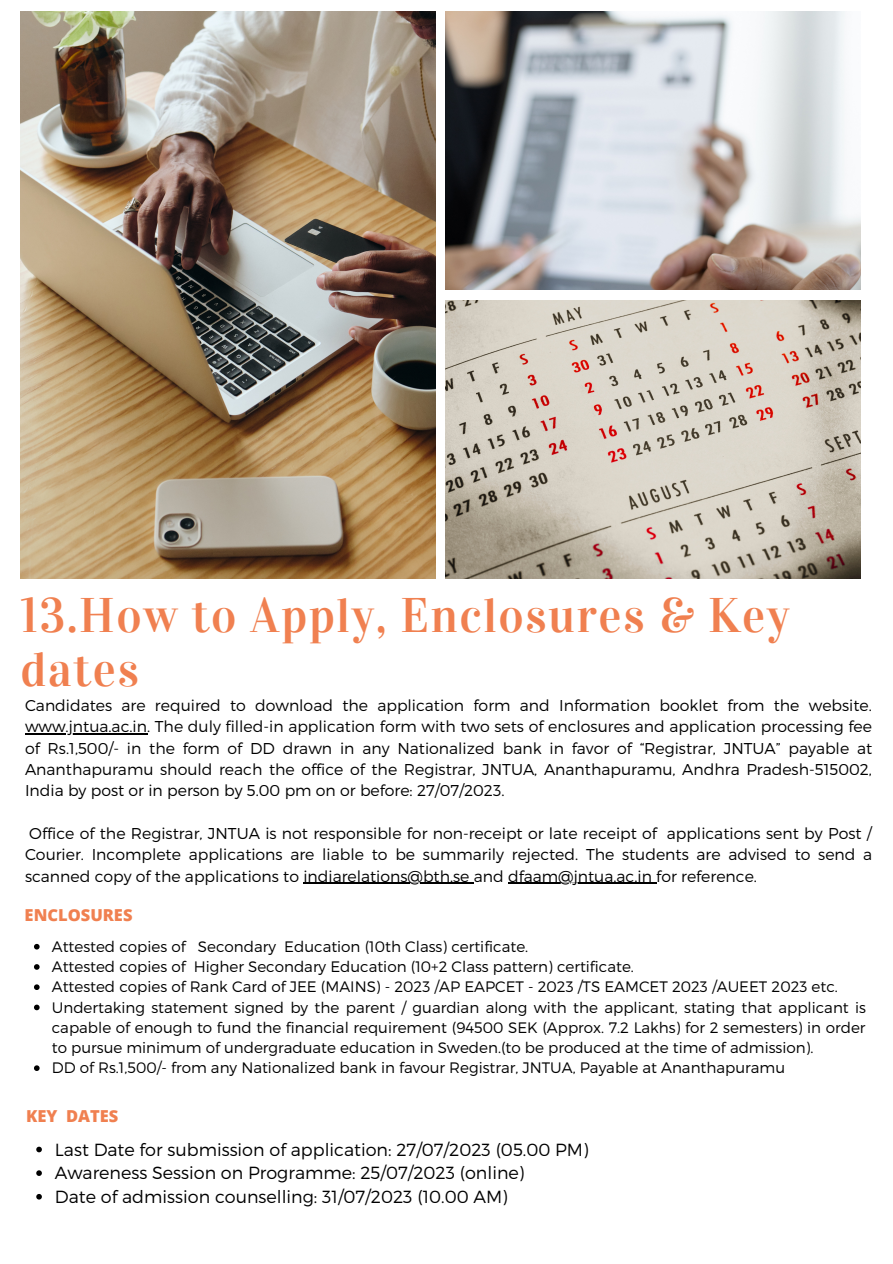
<style>
.page{position:relative;width:893px;height:1264px;background:#fff}
.page>*{position:absolute;margin:0;border:0;box-sizing:border-box;transform-origin:0 0}
.t1{font:48.45px/53.6px "Vidaloka";letter-spacing:.03em;color:#f08050}
.t2{font:300 17.55px "Montserrat";color:#000}
.t3{font:800 16.5px "Open Sans";color:#f08050}
.t4{font:300 15.75px/21.3px "Montserrat";color:#000;text-align:justify}
.t5{font:300 15.15px/20.2px "Montserrat";color:#000;text-align:justify}
</style>
<div class="page">
<img style="left:21px;top:12px;width:414px;height:566px">
<img style="left:445px;top:301px;width:415px;height:277px">
<img style="left:445px;top:12px;width:415px;height:278px">
<hr style="left:25px;top:733px;width:122px;height:1px;background:#000">
<hr style="left:303px;top:882px;width:171px;height:2px;background:#000">
<hr style="left:508px;top:882px;width:148px;height:2px;background:#000">
<svg style="left:34px;top:943px;width:6px;height:6px"></svg>
<svg style="left:34px;top:964px;width:6px;height:5px"></svg>
<svg style="left:34px;top:984px;width:6px;height:6px"></svg>
<svg style="left:34px;top:1004px;width:6px;height:6px"></svg>
<svg style="left:34px;top:1065px;width:6px;height:5px"></svg>
<svg style="left:36px;top:1146px;width:6px;height:6px"></svg>
<svg style="left:36px;top:1170px;width:6px;height:5px"></svg>
<svg style="left:36px;top:1194px;width:6px;height:5px"></svg>
<p class="t1" style="left:21px;top:589px;width:770px">13.How to Apply, Enclosures &amp; Key dates</p>
<p class="t4" style="left:25px;top:693px;width:848px">Candidates are required to download the application form and Information booklet from the website. www.jntua.ac.in. The duly filled-in application form with two sets of enclosures and application processing fee of Rs.1,500/- in the form of DD drawn in any Nationalized bank in favor of “Registrar, JNTUA” payable at Ananthapuramu should reach the office of the Registrar, JNTUA, Ananthapuramu, Andhra Pradesh-515002, India by post or in person by 5.00 pm on or before: 27/07/2023.</p>
<p class="t4" style="left:25px;top:822px;width:848px">Office of the Registrar, JNTUA is not responsible for non-receipt or late receipt of applications sent by Post / Courier. Incomplete applications are liable to be summarily rejected. The students are advised to send a scanned copy of the applications to indiarelations@bth.se and dfaam@jntua.ac.in for reference.</p>
<p class="t3" style="left:25px;top:903px;width:109px">ENCLOSURES</p>
<p class="t5" style="left:52px;top:935px;width:478px">Attested copies of Secondary Education (10th Class) certificate.</p>
<p class="t5" style="left:52px;top:955px;width:583px">Attested copies of Higher Secondary Education (10+2 Class pattern) certificate.</p>
<p class="t5" style="left:52px;top:976px;width:787px">Attested copies of Rank Card of JEE (MAINS) - 2023 /AP EAPCET - 2023 /TS EAMCET 2023 /AUEET 2023 etc.</p>
<p class="t5" style="left:52px;top:996px;width:815px">Undertaking statement signed by the parent / guardian along with the applicant, stating that applicant is capable of enough to fund the financial requirement (94500 SEK (Approx. 7.2 Lakhs) for 2 semesters) in order to pursue minimum of undergraduate education in Sweden.(to be produced at the time of admission).</p>
<p class="t5" style="left:52px;top:1056px;width:734px">DD of Rs.1,500/- from any Nationalized bank in favour Registrar, JNTUA, Payable at Ananthapuramu</p>
<p class="t3" style="left:26px;top:1104px;width:94px">KEY DATES</p>
<p class="t2" style="left:55px;top:1137px;width:535px">Last Date for submission of application: 27/07/2023 (05.00 PM)</p>
<p class="t2" style="left:55px;top:1161px;width:471px">Awareness Session on Programme: 25/07/2023 (online)</p>
<p class="t2" style="left:55px;top:1185px;width:454px">Date of admission counselling: 31/07/2023 (10.00 AM)</p>
</div>
